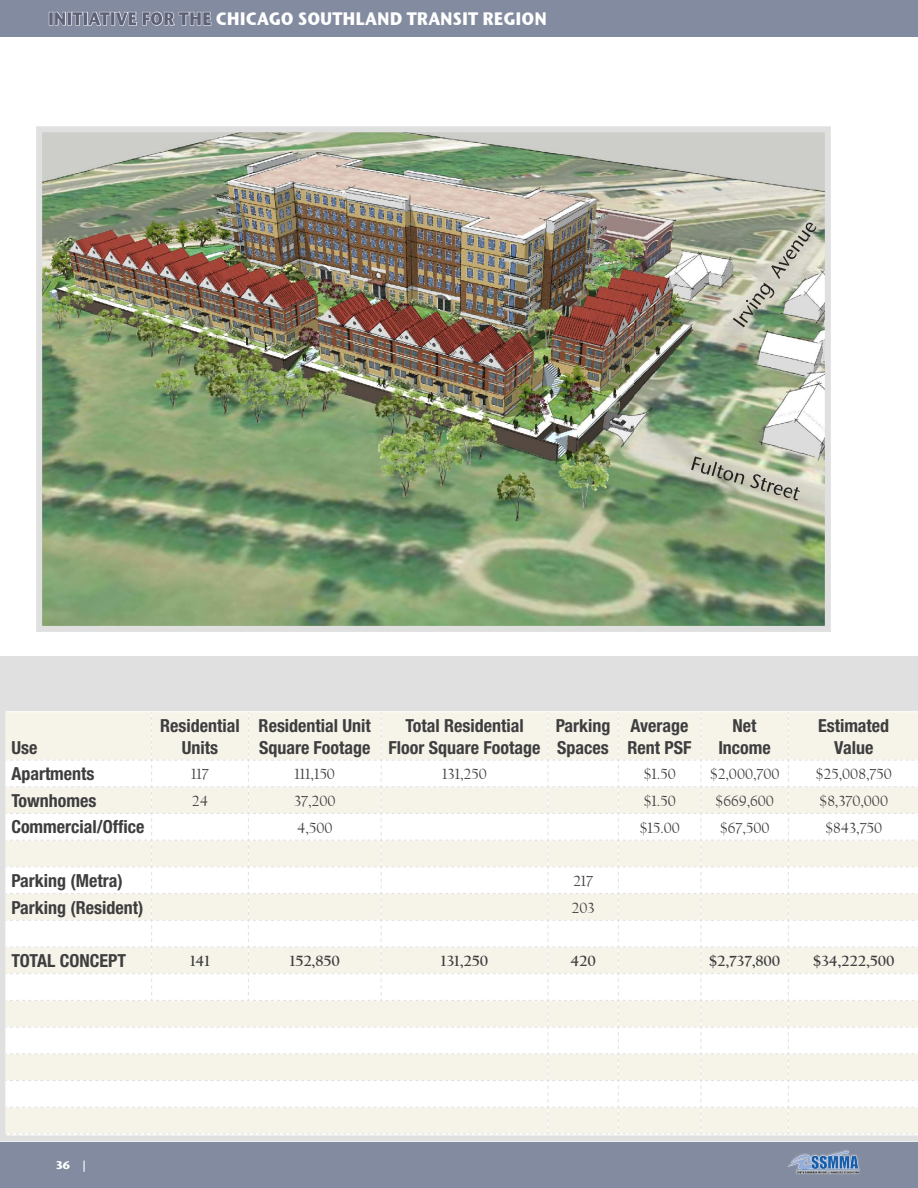
<style>
.page{position:relative;width:918px;height:1188px;background:#fff}
.page>*{position:absolute;margin:0;border:0;box-sizing:border-box;transform-origin:0 0}
.main_text{font:700 condensed 18px/21.6px "Helvetica Neue";color:#3e3e3f;text-align:center}
.t1{font:18px "Stone Sans ITCTT Bold";color:#fff;scale:.9 1}
.main_text-2{font:15.75px "Californian FB";color:#3e3e3f}
.main_text-3{font:700 15.75px "Californian FB";color:#3e3e3f}
.t2{font:700 11.25px "Stone Sans";color:#fff}
.s1{color:#5f6176}
</style>
<div class="page">
<div style="left:0;top:1142px;width:918px;height:46px;background:#838ba0"></div>
<div style="left:0;top:0;width:918px;height:37px;background:#838ba0"></div>
<img style="left:787px;top:1150px;width:73px;height:24px">
<div style="left:49px;top:12px;width:4px;height:13px;border:1px solid #fff"></div>
<svg style="left:55px;top:12px;width:11px;height:14px"></svg>
<div style="left:67px;top:12px;width:5px;height:13px;border:1px solid #fff"></div>
<svg style="left:72px;top:11px;width:140px;height:15px"></svg>
<div style="left:0;top:656px;width:918px;height:49px;background:#e0e0e1"></div>
<svg style="left:0;top:705px;width:918px;height:437px;background:#e4e4e4"></svg>
<svg style="left:5px;top:713px;width:913px;height:422px"></svg>
<img style="left:43px;top:133px;width:781px;height:492px">
<svg style="left:691px;top:456px;width:53px;height:28px"></svg>
<svg style="left:750px;top:474px;width:50px;height:26px"></svg>
<svg style="left:733px;top:223px;width:83px;height:104px;background:#b1b6a4"></svg>
<div style="left:36px;top:126px;width:795px;height:506px;border:6px solid #e0e0e1"></div>
<p class="t1" style="left:48px;top:7px;width:556px"><span class="s1">INITIATIVE FOR THE</span> CHICAGO SOUTHLAND TRANSIT REGION</p>
<p class="main_text" style="left:11px;top:737px;width:28px">Use</p>
<p class="main_text" style="left:160px;top:715px;width:81px">Residential<br>Units</p>
<p class="main_text" style="left:259px;top:715px;width:114px;text-align:left">Residential Unit<br>Square Footage</p>
<p class="main_text" style="left:389px;top:715px;width:153px">Total Residential<br>Floor Square Footage</p>
<p class="main_text" style="left:556px;top:715px;width:56px;text-align:left">Parking<br>Spaces</p>
<p class="main_text" style="left:628px;top:715px;width:66px;text-align:left">Average<br>Rent PSF</p>
<p class="main_text" style="left:718px;top:715px;width:54px">Net<br>Income</p>
<p class="main_text" style="left:818px;top:715px;width:73px">Estimated</p>
<p class="main_text" style="left:834px;top:737px;width:41px">Value</p>
<p class="main_text" style="left:11px;top:763px;width:85px">Apartments</p>
<p class="main_text-2" style="left:191px;top:765px;width:19px">117</p>
<p class="main_text-2" style="left:295px;top:765px;width:42px">111,150</p>
<p class="main_text-2" style="left:442px;top:765px;width:46px">131,250</p>
<p class="main_text-2" style="left:643px;top:765px;width:34px">$1.50</p>
<p class="main_text-2" style="left:710px;top:765px;width:71px">$2,000,700</p>
<p class="main_text-2" style="left:815px;top:765px;width:78px">$25,008,750</p>
<p class="main_text" style="left:11px;top:789px;width:87px">Townhomes</p>
<p class="main_text-2" style="left:192px;top:792px;width:18px">24</p>
<p class="main_text-2" style="left:294px;top:792px;width:43px">37,200</p>
<p class="main_text-2" style="left:643px;top:792px;width:34px">$1.50</p>
<p class="main_text-2" style="left:715px;top:792px;width:60px">$669,600</p>
<p class="main_text-2" style="left:819px;top:792px;width:70px">$8,370,000</p>
<p class="main_text" style="left:11px;top:816px;width:135px">Commercial/Office</p>
<p class="main_text-2" style="left:297px;top:819px;width:37px">4,500</p>
<p class="main_text-2" style="left:639px;top:819px;width:42px">$15.00</p>
<p class="main_text-2" style="left:720px;top:819px;width:51px">$67,500</p>
<p class="main_text-2" style="left:825px;top:819px;width:59px">$843,750</p>
<p class="main_text" style="left:11px;top:869px;width:113px">Parking (Metra)</p>
<p class="main_text-2" style="left:573px;top:872px;width:22px">217</p>
<p class="main_text" style="left:11px;top:896px;width:134px">Parking (Resident)</p>
<p class="main_text-2" style="left:572px;top:899px;width:25px">203</p>
<p class="main_text" style="left:11px;top:950px;width:116px">TOTAL CONCEPT</p>
<p class="main_text-3" style="left:190px;top:952px;width:22px">141</p>
<p class="main_text-3" style="left:290px;top:952px;width:52px">152,850</p>
<p class="main_text-3" style="left:441px;top:952px;width:49px">131,250</p>
<p class="main_text-3" style="left:570px;top:952px;width:27px">420</p>
<p class="main_text-3" style="left:709px;top:952px;width:73px">$2,737,800</p>
<p class="main_text-3" style="left:813px;top:952px;width:83px">$34,222,500</p>
<p class="t2" style="left:56px;top:1158px;width:32px">36 |</p>
</div>
